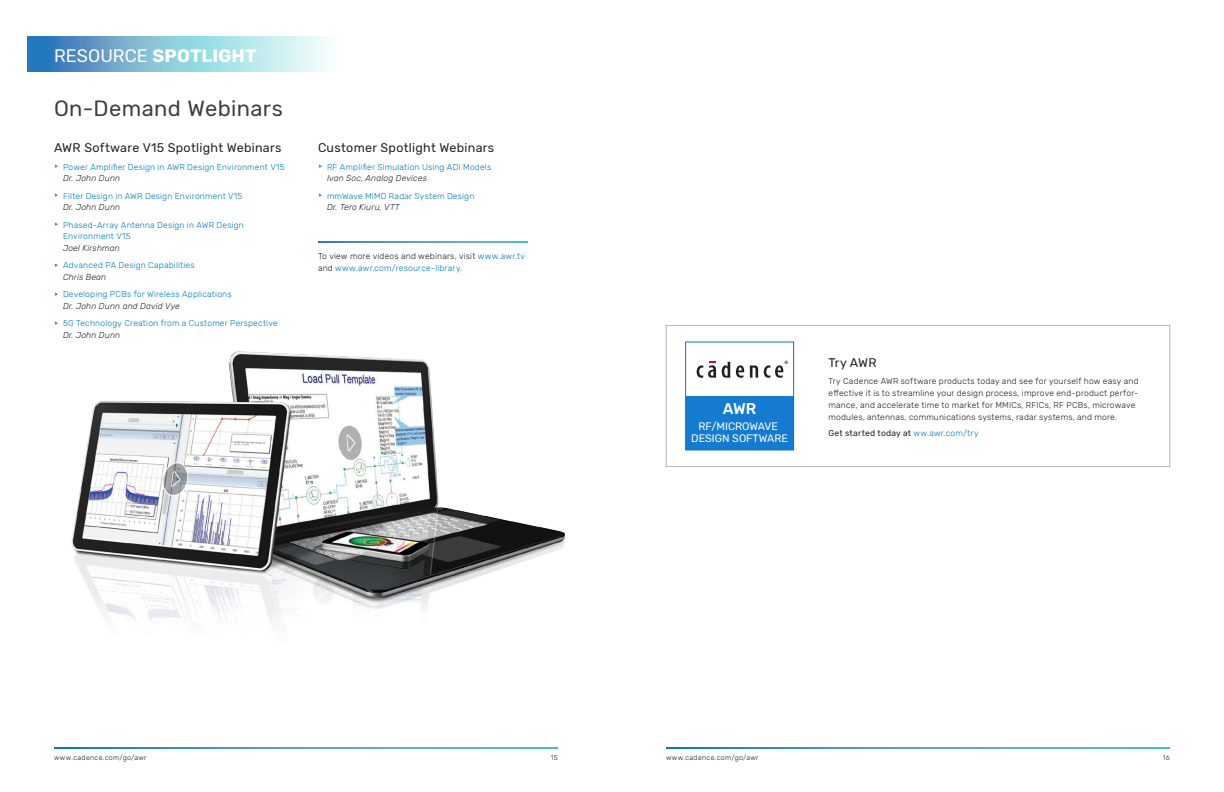
<style>
.page{position:relative;width:1224px;height:792px;background:#fff}
.page>*{position:absolute;margin:0;border:0;box-sizing:border-box;transform-origin:0 0}
.Title_Level_1{font:22px "Rubik";letter-spacing:.02em;color:#3e3e3f}
.t1{font:700 18px "Rubik";letter-spacing:.01em;color:#fff}
.t2{font:500 15.6px "Rubik";color:#fff}
.Body_Header_A{font:12.5px "Rubik";letter-spacing:.025em;color:#231f20}
.t3{font:10.8px/12.7px "Rubik";color:#fff;text-align:center}
.Body{font:300 8.5px/11.5px "Rubik";letter-spacing:.02em;color:#007cc2}
.Body-2{font:300 8.5px/12px "Rubik";letter-spacing:.025em;color:#231f20}
.Body-3{font:8.5px "Rubik";letter-spacing:.025em;color:#231f20}
.t4{font:300 7px "Rubik";letter-spacing:.045em;color:#231f20}
.s1{font-weight:400}
.s2{font-style:italic;color:#231f20}
.s3{color:#231f20}
.s4{font-weight:300;color:#007cc2}
</style>
<div class="page">
<svg style="left:27px;top:36px;width:299px;height:36px;background:#8dc3da"></svg>
<svg style="left:318px;top:241px;width:210px;height:1px"></svg>
<img style="left:72px;top:351px;width:493px;height:276px">
<svg style="left:697px;top:361px;width:19px;height:17px"></svg>
<svg style="left:722px;top:362px;width:8px;height:16px"></svg>
<svg style="left:736px;top:365px;width:8px;height:13px"></svg>
<svg style="left:750px;top:366px;width:8px;height:12px"></svg>
<svg style="left:764px;top:361px;width:24px;height:17px"></svg>
<div style="left:686px;top:396px;width:108px;height:54px;background:#147bd1"></div>
<div style="left:685px;top:342px;width:109px;height:108px;border:1px solid #007cc2"></div>
<div style="left:666px;top:325px;width:504px;height:142px;border:1px solid #b2b3b7"></div>
<svg style="left:54px;top:748px;width:504px;height:1px"></svg>
<svg style="left:666px;top:748px;width:504px;height:1px"></svg>
<p class="t1" style="left:54px;top:46px;width:204px"><span class="s1">RESOURCE</span> SPOTLIGHT</p>
<p class="Title_Level_1" style="left:54px;top:96px;width:231px">On-Demand Webinars</p>
<p class="Body_Header_A" style="left:54px;top:141px;width:229px">AWR Software V15 Spotlight Webinars</p>
<p class="Body" style="left:63px;top:161px;width:223px">Power Amplifier Design in AWR Design Environment V15<br><span class="s2">Dr. John Dunn</span></p>
<p class="Body" style="left:63px;top:190px;width:181px">Filter Design in AWR Design Environment V15<br><span class="s2">Dr. John Dunn</span></p>
<p class="Body" style="left:63px;top:219px;width:182px">Phased-Array Antenna Design in AWR Design<br>Environment V15<br><span class="s2">Joel Kirshman</span></p>
<p class="Body" style="left:63px;top:260px;width:133px">Advanced PA Design Capabilities<br><span class="s2">Chris Bean</span></p>
<p class="Body" style="left:63px;top:289px;width:170px">Developing PCBs for Wireless Applications<br><span class="s2">Dr. John Dunn and David Vye</span></p>
<p class="Body" style="left:63px;top:318px;width:216px">5G Technology Creation from a Customer Perspective<br><span class="s2">Dr. John Dunn</span></p>
<p class="Body_Header_A" style="left:318px;top:141px;width:178px">Customer Spotlight Webinars</p>
<p class="Body" style="left:327px;top:161px;width:166px">RF Amplifier Simulation Using ADI Models<br><span class="s2">Ivan Soc, Analog Devices</span></p>
<p class="Body" style="left:327px;top:190px;width:149px">mmWave MIMO Radar System Design<br><span class="s2">Dr. Tero Kiuru, VTT</span></p>
<p class="Body" style="left:318px;top:251px;width:209px;line-height:12px"><span class="s3">To view more videos and webinars, visit</span> www.awr.tv <span class="s3">and</span> www.awr.com/resource-library.</p>
<p class="t2" style="left:723px;top:400px;width:35px">AWR</p>
<p class="t3" style="left:691px;top:420px;width:98px">RF/MICROWAVE<br>DESIGN SOFTWARE</p>
<p class="Body_Header_A" style="left:828px;top:356px;width:50px">Try AWR</p>
<p class="Body-2" style="left:828px;top:375px;width:312px">Try Cadence AWR software products today and see for yourself how easy and effective it is to streamline your design process, improve end-product perfor&shy;mance, and accelerate time to market for MMICs, RFICs, RF PCBs, microwave modules, antennas, communications systems, radar systems, and more.</p>
<p class="Body-3" style="left:828px;top:429px;width:152px">Get started today at <span class="s4">ww.awr.com/try</span></p>
<p class="t4" style="left:54px;top:753px;width:94px">www.cadence.com/go/awr</p>
<p class="t4" style="left:551px;top:753px;width:9px">15</p>
<p class="t4" style="left:666px;top:753px;width:94px">www.cadence.com/go/awr</p>
<p class="t4" style="left:1163px;top:753px;width:9px">16</p>
</div>
